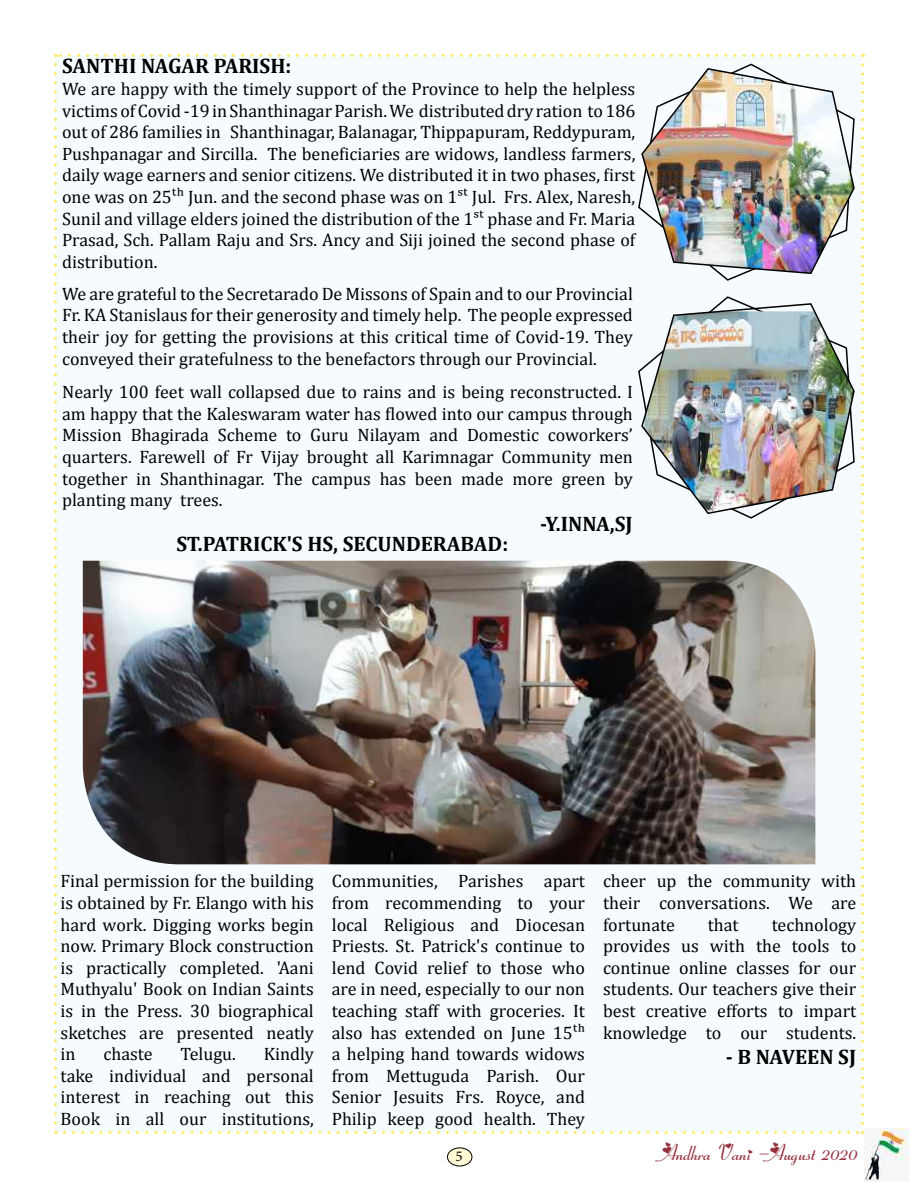
<style>
.page{position:relative;width:918px;height:1188px;background:#fff}
.page>*{position:absolute;margin:0;border:0;box-sizing:border-box;transform-origin:0 0}
.t1{font:22.5px "Fiolex Girls";color:#94303a}
.t2{font:700 21px "Cambria";color:#000}
.t3{font:18px/21.6px "Cambria";color:#000;text-align:justify}
.t4{font:15px "Minion Pro";color:#000}
</style>
<div class="page">
<div style="left:56px;top:56px;width:806px;height:1076px;background:#f5fbfe"></div>
<svg style="left:54px;top:64px;width:3px;height:1070px"></svg>
<svg style="left:64px;top:1131px;width:799px;height:3px"></svg>
<svg style="left:861px;top:54px;width:3px;height:1070px"></svg>
<svg style="left:56px;top:54px;width:798px;height:3px"></svg>
<img style="left:864px;top:1128px;width:44px;height:54px">
<div style="left:447px;top:1148px;width:25px;height:18px;background:#fffcd5;border-radius:50%"></div>
<div style="left:447px;top:1147px;width:25px;height:19px;border:1px solid #000;border-radius:50%"></div>
<img style="left:640px;top:67px;width:215px;height:208px">
<img style="left:640px;top:302px;width:215px;height:213px">
<img style="left:83px;top:561px;width:732px;height:303px">
<p class="t2" style="left:62px;top:51px;width:231px">SANTHI NAGAR PARISH:</p>
<p class="t3" style="left:62px;top:78px;width:575px">We are happy with the timely support of the Province to help the helpless victims of Covid -19 in Shanthinagar Parish. We distributed dry ration to 186 out of 286 families in Shanthinagar, Balanagar, Thippapuram, Reddypuram, Pushpanagar and Sircilla. The beneficiaries are widows, landless farmers, daily wage earners and senior citizens. We distributed it in two phases, first one was on 25th Jun. and the second phase was on 1st Jul. Frs. Alex, Naresh, Sunil and village elders joined the distribution of the 1st phase and Fr. Maria Prasad, Sch. Pallam Raju and Srs. Ancy and Siji joined the second phase of distribution.</p>
<p class="t3" style="left:62px;top:283px;width:572px">We are grateful to the Secretarado De Missons of Spain and to our Provincial Fr. KA Stanislaus for their generosity and timely help. The people expressed their joy for getting the provisions at this critical time of Covid-19. They conveyed their gratefulness to the benefactors through our Provincial.</p>
<p class="t3" style="left:62px;top:381px;width:572px">Nearly 100 feet wall collapsed due to rains and is being reconstructed. I am happy that the Kaleswaram water has flowed into our campus through Mission Bhagirada Scheme to Guru Nilayam and Domestic coworkers’ quarters. Farewell of Fr Vijay brought all Karimnagar Community men together in Shanthinagar. The campus has been made more green by planting many trees.</p>
<p class="t2" style="left:540px;top:509px;width:94px">-Y.INNA,SJ</p>
<p class="t2" style="left:176px;top:529px;width:333px">ST.PATRICK'S HS, SECUNDERABAD:</p>
<p class="t3" style="left:61px;top:870px;width:255px">Final permission for the building is obtained by Fr. Elango with his hard work. Digging works begin now. Primary Block construction is practically completed. 'Aani Muthyalu' Book on Indian Saints is in the Press. 30 biographical sketches are presented neatly in</p>
<p class="t3" style="left:61px;top:1043px;width:255px;text-indent:203px">Kindly take individual and personal interest in reaching out this Book in all our institutions,</p>
<p class="t3" style="left:104px;top:1043px;width:51px">chaste</p>
<p class="t3" style="left:181px;top:1043px;width:57px">Telugu.</p>
<p class="t3" style="left:332px;top:870px;width:255px">Communities, Parishes apart from recommending to your local Religious and Diocesan Priests. St. Patrick's continue to lend Covid relief to those who are in need, especially to our non teaching staff with groceries. It also has extended on June 15th a helping hand towards widows from Mettuguda Parish. Our Senior Jesuits Frs. Royce, and Philip keep good health. They</p>
<p class="t3" style="left:603px;top:870px;width:255px">cheer up the community with their conversations. We are fortunate</p>
<p class="t3" style="left:603px;top:914px;width:255px;text-indent:169px">technology provides us with the tools to continue online classes for our students. Our teachers give their best creative efforts to impart knowledge to our students.</p>
<p class="t2" style="left:726px;top:1042px;width:132px">- B NAVEEN SJ</p>
<p class="t3" style="left:708px;top:914px;width:32px">that</p>
<p class="t4" style="left:456px;top:1146px;width:9px">5</p>
<p class="t1" style="left:662px;top:1139px;width:199px">Andhra Vani -August 2020</p>
</div>
